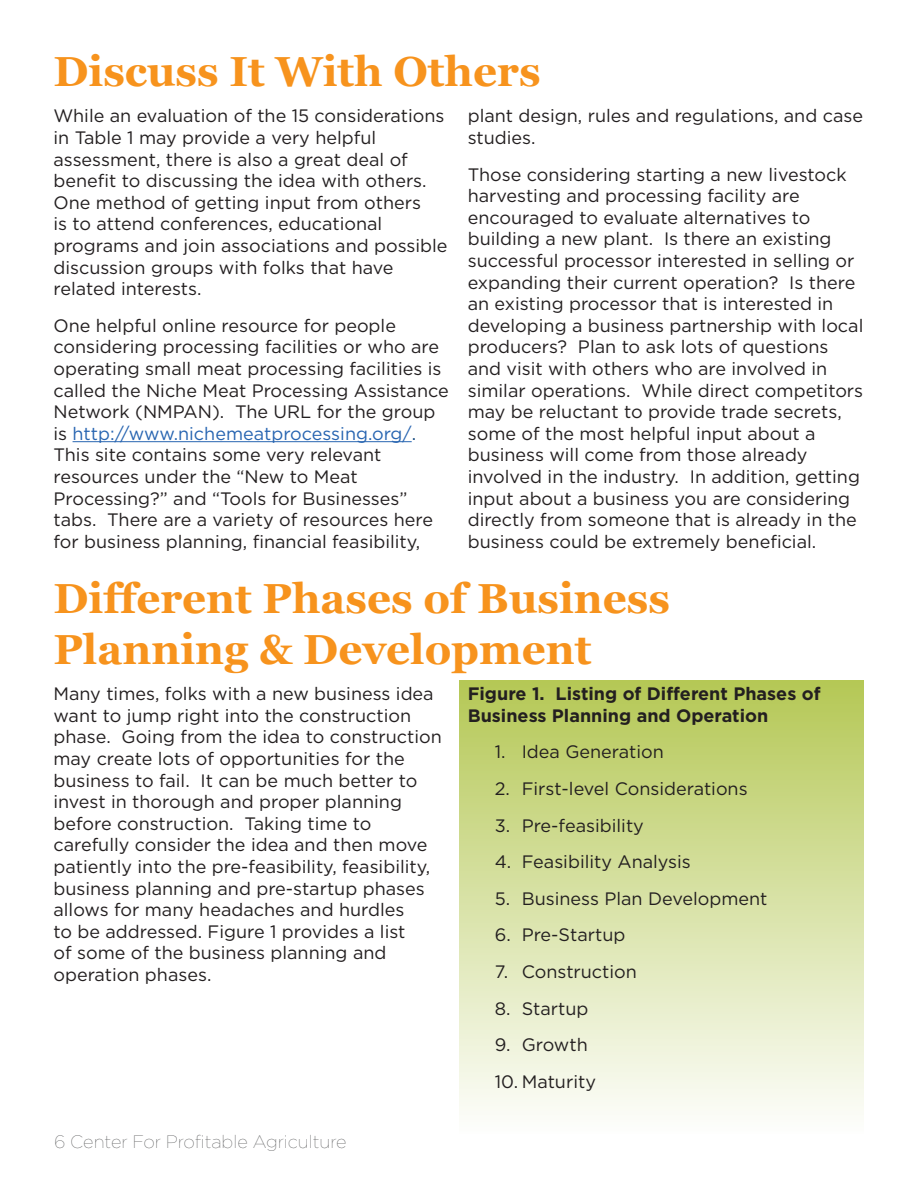
<style>
.page{position:relative;width:918px;height:1188px;background:#fff}
.page>*{position:absolute;margin:0;border:0;box-sizing:border-box;transform-origin:0 0}
.t1{font:700 42px/50.4px "Georgia";color:#f7931d}
.t2{font:18px/21.6px "Gotham";color:#231f20}
.t3{font:700 18px/21.6px "Gotham";color:#231f20}
.t4{font:100 18px "Gotham";color:#4b4c4d}
.s1{color:#2865b1}
.s2{color:#15497e}
</style>
<div class="page">
<div style="left:459px;top:680px;width:405px;height:454px;background:linear-gradient(to bottom,#b5c855,#fdfefc)"></div>
<hr style="left:73px;top:441px;width:339px;height:1px;background:#2865b1">
<h1 class="t1" style="left:53px;top:44px;width:489px">Discuss It With Others</h1>
<p class="t2" style="left:53px;top:105px;width:396px">While an evaluation of the 15 considerations in Table 1 may provide a very helpful assessment, there is also a great deal of benefit to discussing the idea with others.<br>One method of getting input from others<br>is to attend conferences, educational programs and join associations and possible discussion groups with folks that have related interests.</p>
<p class="t2" style="left:53px;top:315px;width:397px">One helpful online resource for people considering processing facilities or who are operating small meat processing facilities is called the Niche Meat Processing Assistance Network (NMPAN). The URL for the group is <span class="s1">http://www.nichemeatprocessing.org/</span><span class="s2">.<br></span>This site contains some very relevant resources under the “New to Meat Processing?” and “Tools for Businesses” tabs. There are a variety of resources here for business planning, financial feasibility,</p>
<p class="t2" style="left:468px;top:105px;width:397px">plant design, rules and regulations, and case studies.</p>
<p class="t2" style="left:468px;top:163px;width:397px">Those considering starting a new livestock harvesting and processing facility are encouraged to evaluate alternatives to building a new plant. Is there an existing successful processor interested in selling or expanding their current operation? Is there an existing processor that is interested in developing a business partnership with local producers? Plan to ask lots of questions and visit with others who are involved in similar operations. While direct competitors may be reluctant to provide trade secrets, some of the most helpful input about a business will come from those already involved in the industry. In addition, getting input about a business you are considering directly from someone that is already in the business could be extremely beneficial.</p>
<h1 class="t1" style="left:53px;top:571px;width:618px">Different Phases of Business<br>Planning &amp; Development</h1>
<p class="t2" style="left:53px;top:683px;width:390px">Many times, folks with a new business idea want to jump right into the construction phase. Going from the idea to construction may create lots of opportunities for the business to fail. It can be much better to invest in thorough and proper planning before construction. Taking time to carefully consider the idea and then move patiently into the pre-feasibility, feasibility, business planning and pre-startup phases allows for many headaches and hurdles<br>to be addressed. Figure 1 provides a list<br>of some of the business planning and operation phases.</p>
<p class="t3" style="left:468px;top:683px;width:354px">Figure 1. Listing of Different Phases of<br>Business Planning and Operation</p>
<p class="t2" style="left:495px;top:741px;width:171px">1. Idea Generation</p>
<p class="t2" style="left:495px;top:778px;width:254px">2. First-level Considerations</p>
<p class="t2" style="left:495px;top:814px;width:151px">3. Pre-feasibility</p>
<p class="t2" style="left:495px;top:851px;width:198px">4. Feasibility Analysis</p>
<p class="t2" style="left:495px;top:888px;width:274px">5. Business Plan Development</p>
<p class="t2" style="left:495px;top:924px;width:132px">6. Pre-Startup</p>
<p class="t2" style="left:495px;top:961px;width:144px">7. Construction</p>
<p class="t2" style="left:495px;top:997px;width:95px">8. Startup</p>
<p class="t2" style="left:495px;top:1034px;width:95px">9. Growth</p>
<p class="t2" style="left:495px;top:1071px;width:103px">10. Maturity</p>
<p class="t4" style="left:54px;top:1131px;width:294px">6 Center For Profitable Agriculture</p>
</div>
